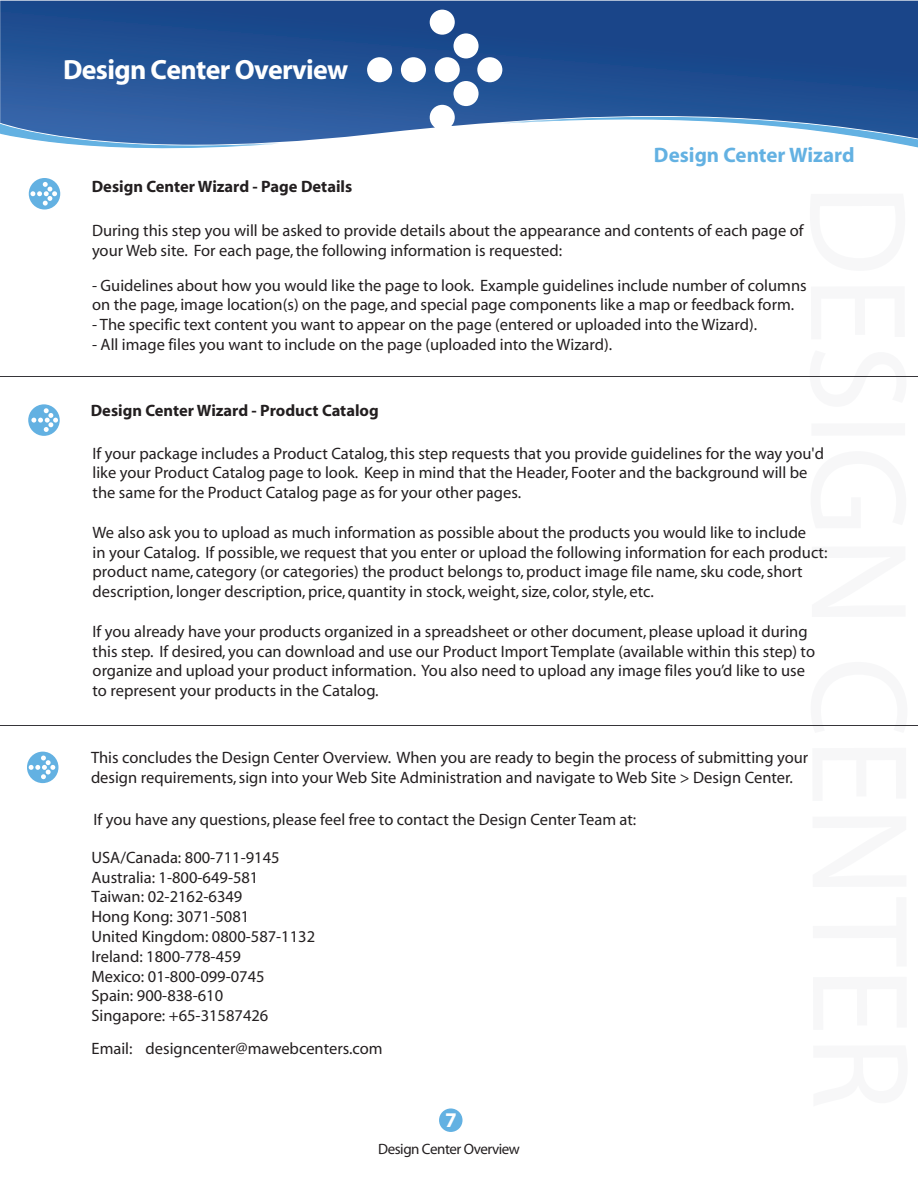
<style>
.page{position:relative;width:918px;height:1188px;background:#fff}
.page>*{position:absolute;margin:0;border:0;box-sizing:border-box;transform-origin:0 0}
.t1{font:700 27.9px "Myriad";letter-spacing:-.025em;color:#fff}
.t2{font:700 21px "Myriad";color:#63b1e2}
.t3{font:700 21px "Myriad";color:#fff}
.t4{font:16.5px/19.8px "Myriad";color:#231f20}
.t5{font:700 16.5px "Myriad";color:#231f20}
.t6{font:15px "Myriad";letter-spacing:-.03em;color:#231f20}
</style>
<div class="page">
<div style="left:29px;top:178px;width:31px;height:32px;background:#63b1e2;border-radius:50%"></div>
<svg style="left:30px;top:182px;width:27px;height:24px"></svg>
<svg style="left:0;top:1px;width:918px;height:110px;background:#265294"></svg>
<svg style="left:0;top:111px;width:918px;height:38px"></svg>
<div style="left:439px;top:1108px;width:24px;height:24px;background:#63b1e2;border-radius:50%"></div>
<div style="left:27px;top:752px;width:31px;height:31px;background:#63b1e2;border-radius:50%"></div>
<svg style="left:29px;top:756px;width:26px;height:23px"></svg>
<svg style="left:28px;top:404px;width:32px;height:32px"></svg>
<svg style="left:31px;top:408px;width:27px;height:24px"></svg>
<h1 class="t1" style="left:63px;top:55px;width:287px">Design Center Overview</h1>
<p class="t5" style="left:92px;top:178px;width:262px">Design Center Wizard - Page Details</p>
<p class="t2" style="left:654px;top:145px;width:202px">Design Center Wizard</p>
<p class="t4" style="left:92px;top:222px;width:713px">During this step you will be asked to provide details about the appearance and contents of each page of your Web site. For each page, the following information is requested:</p>
<p class="t4" style="left:92px;top:276px;width:716px">- Guidelines about how you would like the page to look. Example guidelines include number of columns on the page, image location(s) on the page, and special page components like a map or feedback form.</p>
<p class="t4" style="left:92px;top:315px;width:667px">- The specific text content you want to appear on the page (entered or uploaded into the Wizard).</p>
<p class="t4" style="left:92px;top:335px;width:522px">- All image files you want to include on the page (uploaded into the Wizard).</p>
<p class="t5" style="left:91px;top:402px;width:290px">Design Center Wizard - Product Catalog</p>
<p class="t4" style="left:93px;top:444px;width:733px">If your package includes a Product Catalog, this step requests that you provide guidelines for the way you'd like your Product Catalog page to look. Keep in mind that the Header, Footer and the background will be the same for the Product Catalog page as for your other pages.</p>
<p class="t4" style="left:93px;top:523px;width:736px">We also ask you to upload as much information as possible about the products you would like to include<br>in your Catalog. If possible,we request that you enter or upload the following information for each product: product name, category (or categories) the product belongs to, product image file name, sku code, short description, longer description, price, quantity in stock,weight, size, color, style, etc.</p>
<p class="t4" style="left:93px;top:622px;width:724px">If you already have your products organized in a spreadsheet or other document, please upload it during this step. If desired, you can download and use our Product Import Template (available within this step) to organize and upload your product information. You also need to upload any image files you’d like to use to represent your products in the Catalog.</p>
<p class="t4" style="left:91px;top:748px;width:719px">This concludes the Design Center Overview. When you are ready to begin the process of submitting your design requirements, sign into your Web Site Administration and navigate to Web Site &gt; Design Center.</p>
<p class="t4" style="left:94px;top:810px;width:544px">If you have any questions, please feel free to contact the Design Center Team at:</p>
<p class="t4" style="left:92px;top:848px;width:225px">USA/Canada: 800-711-9145<br>Australia: 1-800-649-581<br>Taiwan: 02-2162-6349<br>Hong Kong: 3071-5081<br>United Kingdom: 0800-587-1132<br>Ireland: 1800-778-459<br>Mexico: 01-800-099-0745<br>Spain: 900-838-610<br>Singapore: +65-31587426</p>
<p class="t4" style="left:92px;top:1039px;width:293px">Email: designcenter@mawebcenters.com</p>
<p class="t3" style="left:445px;top:1109px;width:13px">7</p>
<p class="t6" style="left:378px;top:1142px;width:143px">Design Center Overview</p>
</div>
